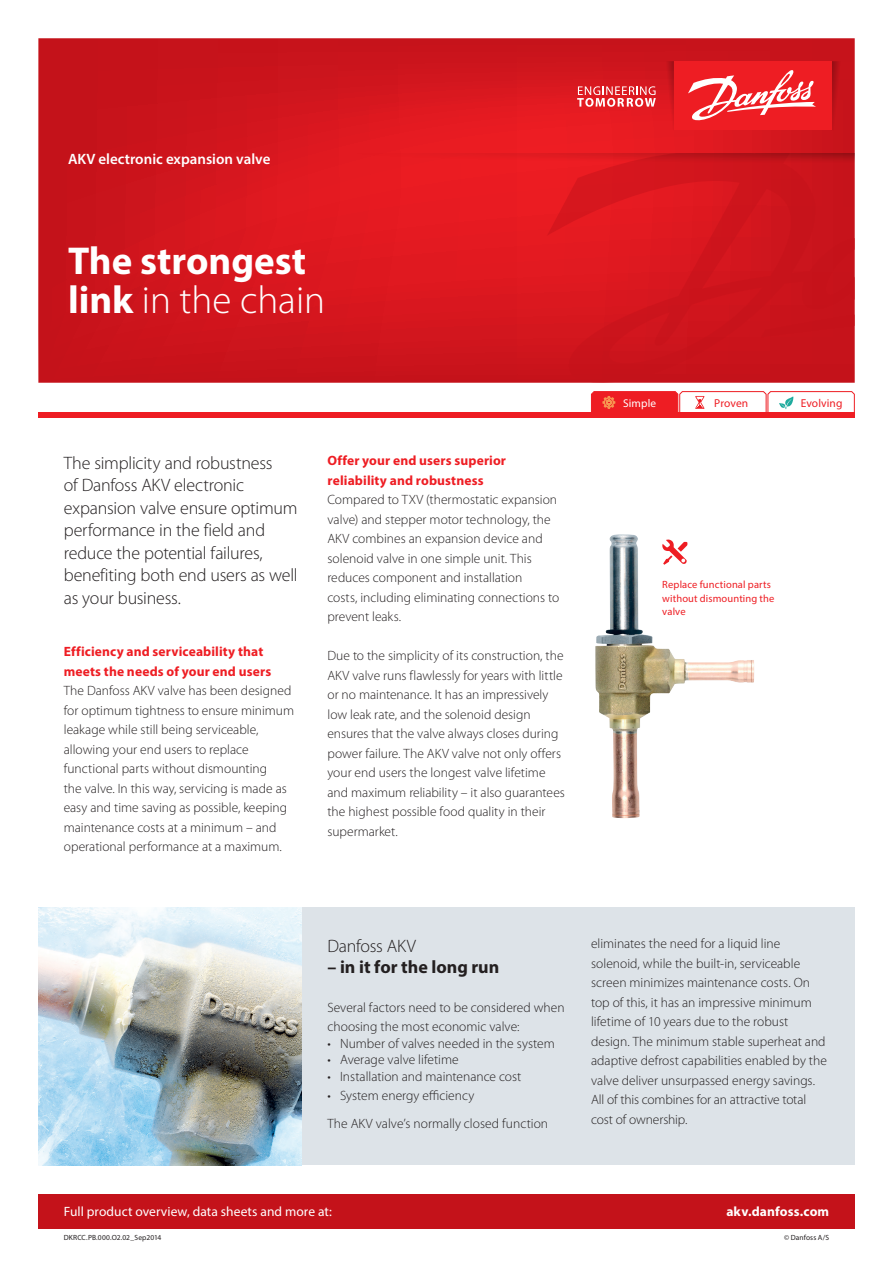
<style>
.page{position:relative;width:893px;height:1263px;background:#fff}
.page>*{position:absolute;margin:0;border:0;box-sizing:border-box;transform-origin:0 0}
.t1{font:700 39px/39px "Myriad Pro";color:#fff}
.t2{font:300 18px/22.5px "Myriad Pro";letter-spacing:-.015em;color:#231f20}
.t3{font:700 18px "Myriad Pro";color:#231f20}
.t4{font:600 15px "Myriad Pro";color:#fff}
.t5{font:300 13.5px/19.5px "Myriad Pro";color:#231f20}
.t6{font:700 13.5px/19.5px "Myriad Pro";letter-spacing:.01em;color:#ee1d23}
.t7{font:13.5px "Myriad Pro";letter-spacing:.005em;color:#fff}
.t8{font:700 13.5px "Myriad Pro";letter-spacing:.01em;color:#fff}
.t9{font:11.4px "Myriad Pro";letter-spacing:.005em;color:#ee1d23}
.t10{font:11.25px "Myriad Pro";letter-spacing:.01em;color:#fff}
.t11{font:10.5px/13.5px "Myriad Pro";letter-spacing:.015em;color:#ee1d23}
.t12{font:7.5px "Myriad Pro";letter-spacing:.015em;color:#231f20}
.s1{font-weight:300}
</style>
<div class="page">
<svg style="left:38px;top:38px;width:817px;height:345px;background:#d3161e"></svg>
<svg style="left:547px;top:166px;width:308px;height:217px;background:#d1151d"></svg>
<svg style="left:832px;top:61px;width:12px;height:69px"></svg>
<svg style="left:358px;top:153px;width:497px;height:13px;background:#d5171e"></svg>
<div style="left:674px;top:61px;width:158px;height:69px;background:#ee1d23"></div>
<svg style="left:577px;top:61px;width:97px;height:69px;background:#dd2b32"></svg>
<svg style="left:688px;top:70px;width:128px;height:51px"></svg>
<svg style="left:591px;top:391px;width:264px;height:21px"></svg>
<div style="left:302px;top:907px;width:553px;height:258px;background:#dde3e8"></div>
<img style="left:595px;top:534px;width:159px;height:284px">
<div style="left:38px;top:412px;width:817px;height:6px;background:#ee1d23"></div>
<img style="left:38px;top:907px;width:264px;height:258px">
<svg style="left:662px;top:539px;width:26px;height:26px"></svg>
<div style="left:38px;top:1195px;width:817px;height:34px;background:#c4121a"></div>
<p class="t4" style="left:68px;top:150px;width:204px">AKV electronic expansion valve</p>
<h1 class="t1" style="left:68px;top:240px;width:259px">The strongest link <span class="s1">in the chain</span></h1>
<h2 class="t2" style="left:64px;top:452px;width:235px">The simplicity and robustness<br>of Danfoss AKV electronic expansion valve ensure optimum performance in the field and reduce the potential failures, benefiting both end users as well as your business.</h2>
<p class="t6" style="left:64px;top:641px;width:209px">Efficiency and serviceability that meets the needs of your end users</p>
<p class="t5" style="left:64px;top:681px;width:232px">The Danfoss AKV valve has been designed for optimum tightness to ensure minimum leakage while still being serviceable, allowing your end users to replace functional parts without dismounting<br>the valve. In this way, servicing is made as easy and time saving as possible, keeping maintenance costs at a minimum – and operational performance at a maximum.</p>
<p class="t6" style="left:327px;top:450px;width:180px">Offer your end users superior reliability and robustness</p>
<p class="t5" style="left:327px;top:490px;width:233px">Compared to TXV (thermostatic expansion valve) and stepper motor technology, the AKV combines an expansion device and solenoid valve in one simple unit. This reduces component and installation<br>costs, including eliminating connections to prevent leaks.</p>
<p class="t5" style="left:327px;top:646px;width:239px">Due to the simplicity of its construction, the AKV valve runs flawlessly for years with little or no maintenance. It has an impressively low leak rate, and the solenoid design ensures that the valve always closes during power failure. The AKV valve not only offers your end users the longest valve lifetime and maximum reliability – it also guarantees the highest possible food quality in their supermarket.</p>
<p class="t10" style="left:623px;top:396px;width:34px">Simple</p>
<p class="t9" style="left:714px;top:396px;width:36px">Proven</p>
<p class="t9" style="left:801px;top:396px;width:43px">Evolving</p>
<p class="t11" style="left:662px;top:578px;width:114px">Replace functional parts without dismounting the valve</p>
<h2 class="t2" style="left:327px;top:935px;width:90px">Danfoss AKV</h2>
<h2 class="t3" style="left:327px;top:955px;width:173px">– in it for the long run</h2>
<p class="t5" style="left:327px;top:997px;width:239px">Several factors need to be considered when choosing the most economic valve:</p>
<p class="t5" style="left:327px;top:1033px;width:229px">• Number of valves needed in the system</p>
<p class="t5" style="left:327px;top:1050px;width:133px">• Average valve lifetime</p>
<p class="t5" style="left:327px;top:1066px;width:196px">• Installation and maintenance cost</p>
<p class="t5" style="left:327px;top:1082px;width:222px;line-height:28px">• System energy efficiency<br>The AKV valve’s normally closed function</p>
<p class="t5" style="left:591px;top:934px;width:237px">eliminates the need for a liquid line solenoid, while the built-in, serviceable screen minimizes maintenance costs. On top of this, it has an impressive minimum lifetime of 10 years due to the robust design. The minimum stable superheat and adaptive defrost capabilities enabled by the valve deliver unsurpassed energy savings.<br>All of this combines for an attractive total cost of ownership.</p>
<p class="t7" style="left:64px;top:1203px;width:270px">Full product overview, data sheets and more at:</p>
<p class="t8" style="left:726px;top:1203px;width:104px">akv.danfoss.com</p>
<p class="t12" style="left:784px;top:1233px;width:47px">© Danfoss A/S</p>
<p class="t12" style="left:64px;top:1233px;width:99px">DKRCC.PB.000.O2.02_Sep2014</p>
</div>
